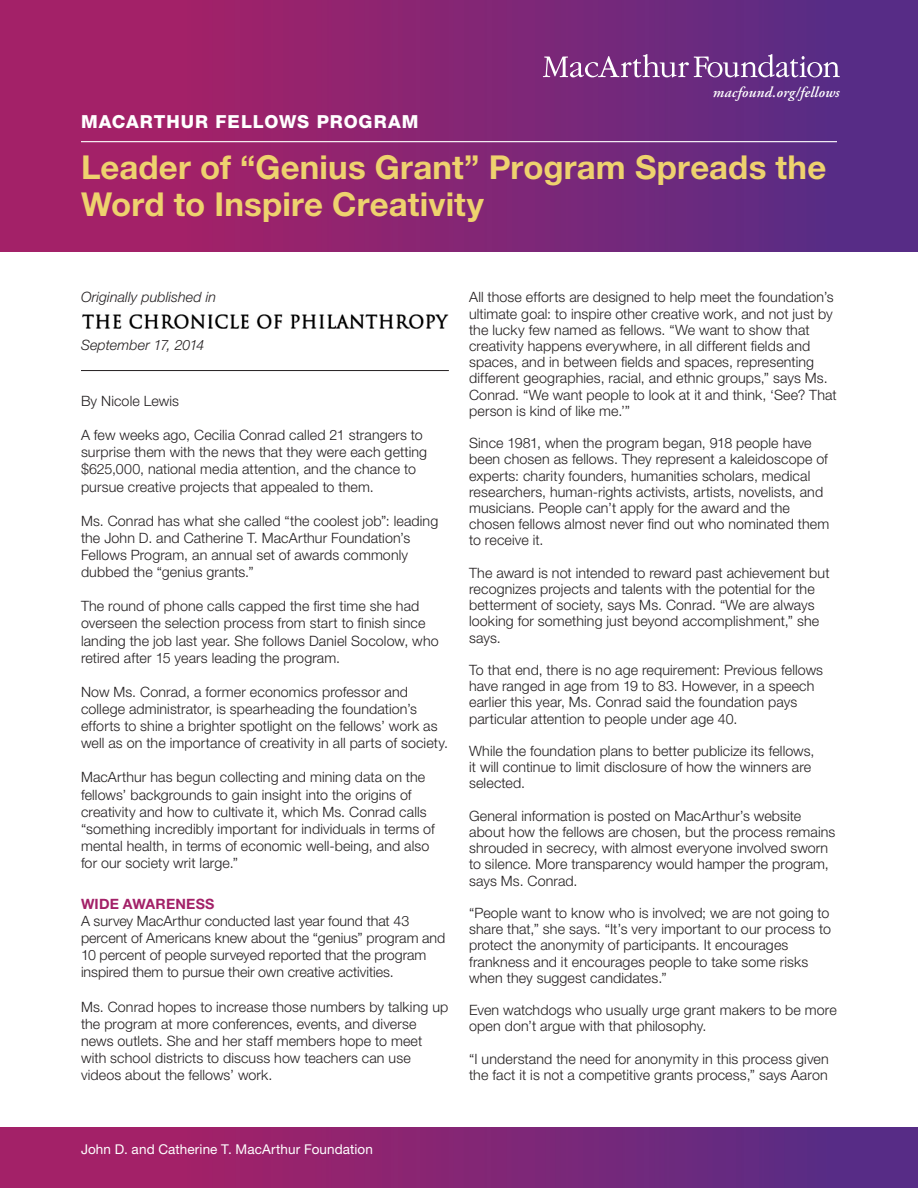
<style>
.page{position:relative;width:918px;height:1188px;background:#fff}
.page>*{position:absolute;margin:0;border:0;box-sizing:border-box;transform-origin:0 0}
.Header_2{font:700 33px/37.5px "Helvetica Neue LT Std";letter-spacing:.005em;color:#eed26e}
.Header_1{font:800 18px "Helvetica Neue LT Std";letter-spacing:.05em;color:#fff}
.t1{font:italic 600 15px "Adobe Garamond";letter-spacing:.01em;color:#fff}
.Body{font:300 14.25px/16.2px "Helvetica Neue LT Std";letter-spacing:.01em;color:#231f20}
.Body-2{font:italic 300 14.25px "Helvetica Neue LT Std";letter-spacing:.005em;color:#231f20}
.Subheader_3__All_Cap{font:700 14.25px "Helvetica Neue LT Std";letter-spacing:.015em;color:#a32168}
.t2{font:13.5px "Helvetica Neue LT Std";letter-spacing:.01em;color:#fff}
</style>
<div class="page">
<img style="left:0;top:1127px;width:918px;height:61px">
<img style="left:0;top:0;width:918px;height:252px">
<hr style="left:81px;top:141px;width:756px;height:1px;background:#fff">
<hr style="left:81px;top:370px;width:368px;height:1px;background:#231f20">
<img style="left:82px;top:314px;width:367px;height:15px">
<svg style="left:543px;top:54px;width:297px;height:24px;background:#8b5a9b"></svg>
<p class="t1" style="left:713px;top:84px;width:128px">macfound.org/fellows</p>
<p class="Header_1" style="left:81px;top:110px;width:339px">MACARTHUR FELLOWS PROGRAM</p>
<p class="Header_2" style="left:81px;top:147px;width:747px">Leader of “Genius Grant” Program Spreads the<br>Word to Inspire Creativity</p>
<p class="Body-2" style="left:81px;top:289px;width:137px">Originally published in</p>
<p class="Body-2" style="left:81px;top:336px;width:125px">September 17, 2014</p>
<p class="Body" style="left:81px;top:393px;width:100px">By Nicole Lewis</p>
<p class="Body" style="left:81px;top:426px;width:348px;line-height:17.1px">A few weeks ago, Cecilia Conrad called 21 strangers to surprise them with the news that they were each getting $625,000, national media attention, and the chance to pursue creative projects that appealed to them.</p>
<p class="Body" style="left:81px;top:512px;width:359px;line-height:17.1px">Ms. Conrad has what she called “the coolest job”: leading the John D. and Catherine T. MacArthur Foundation’s Fellows Program, an annual set of awards commonly dubbed the “genius grants.”</p>
<p class="Body" style="left:81px;top:597px;width:359px;line-height:17.1px">The round of phone calls capped the first time she had overseen the selection process from start to finish since landing the job last year. She follows Daniel Socolow, who retired after 15 years leading the program.</p>
<p class="Body" style="left:81px;top:683px;width:369px;line-height:17.1px">Now Ms. Conrad, a former economics professor and college administrator, is spearheading the foundation’s efforts to shine a brighter spotlight on the fellows’ work as well as on the importance of creativity in all parts of society.</p>
<p class="Body" style="left:81px;top:768px;width:355px;line-height:17.1px">MacArthur has begun collecting and mining data on the fellows’ backgrounds to gain insight into the origins of creativity and how to cultivate it, which Ms. Conrad calls “something incredibly important for individuals in terms of mental health, in terms of economic well-being, and also for our society writ large.”</p>
<p class="Subheader_3__All_Cap" style="left:81px;top:895px;width:135px">WIDE AWARENESS</p>
<p class="Body" style="left:81px;top:912px;width:366px;line-height:17.1px">A survey MacArthur conducted last year found that 43 percent of Americans knew about the “genius” program and 10 percent of people surveyed reported that the program inspired them to pursue their own creative activities.</p>
<p class="Body" style="left:81px;top:998px;width:369px;line-height:17.1px">Ms. Conrad hopes to increase those numbers by talking up the program at more conferences, events, and diverse news outlets. She and her staff members hope to meet with school districts to discuss how teachers can use videos about the fellows’ work.</p>
<p class="Body" style="left:469px;top:289px;width:369px">All those efforts are designed to help meet the foundation’s ultimate goal: to inspire other creative work, and not just by the lucky few named as fellows. “We want to show that creativity happens everywhere, in all different fields and spaces, and in between fields and spaces, representing different geographies, racial, and ethnic groups,” says Ms.<br>Conrad. “We want people to look at it and think, ‘See? That person is kind of like me.’”</p>
<p class="Body" style="left:469px;top:435px;width:362px">Since 1981, when the program began, 918 people have been chosen as fellows. They represent a kaleidoscope of experts: charity founders, humanities scholars, medical researchers, human-rights activists, artists, novelists, and musicians. People can’t apply for the award and the chosen fellows almost never find out who nominated them to receive it.</p>
<p class="Body" style="left:469px;top:564px;width:362px">The award is not intended to reward past achievement but recognizes projects and talents with the potential for the betterment of society, says Ms. Conrad. “We are always looking for something just beyond accomplishment,” she says.</p>
<p class="Body" style="left:469px;top:662px;width:356px">To that end, there is no age requirement: Previous fellows have ranged in age from 19 to 83. However, in a speech earlier this year, Ms. Conrad said the foundation pays particular attention to people under age 40.</p>
<p class="Body" style="left:469px;top:743px;width:347px">While the foundation plans to better publicize its fellows, it will continue to limit disclosure of how the winners are selected.</p>
<p class="Body" style="left:469px;top:807px;width:368px">General information is posted on MacArthur’s website about how the fellows are chosen, but the process remains shrouded in secrecy, with almost everyone involved sworn to silence. More transparency would hamper the program, says Ms. Conrad.</p>
<p class="Body" style="left:469px;top:905px;width:363px">“People want to know who is involved; we are not going to share that,” she says. “It’s very important to our process to protect the anonymity of participants. It encourages frankness and it encourages people to take some risks when they suggest candidates.”</p>
<p class="Body" style="left:469px;top:1002px;width:369px">Even watchdogs who usually urge grant makers to be more open don’t argue with that philosophy.</p>
<p class="Body" style="left:469px;top:1050px;width:361px">“I understand the need for anonymity in this process given the fact it is not a competitive grants process,” says Aaron</p>
<p class="t2" style="left:81px;top:1142px;width:294px">John D. and Catherine T. MacArthur Foundation</p>
</div>
